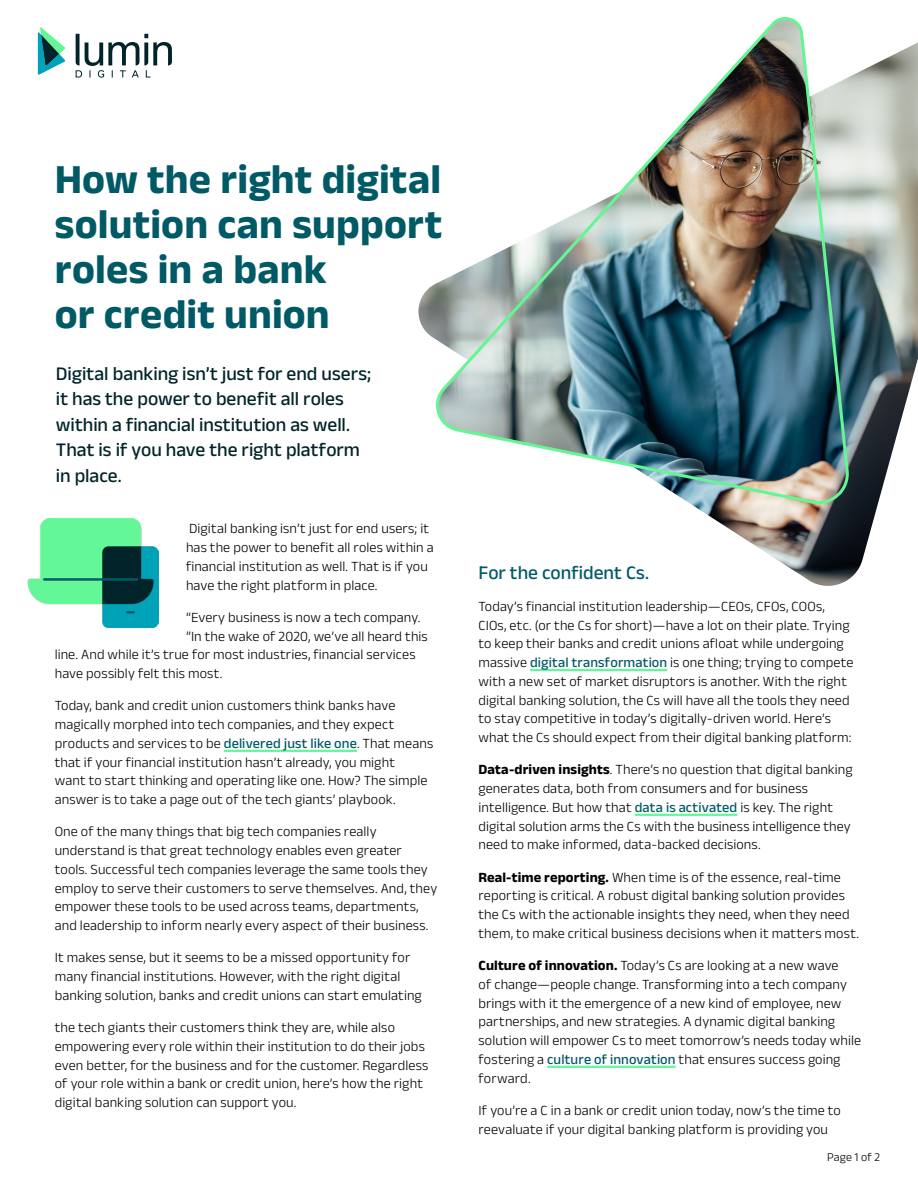
<style>
.page{position:relative;width:918px;height:1188px;background:#fff}
.page>*{position:absolute;margin:0;border:0;box-sizing:border-box;transform-origin:0 0}
.t1{font:700 42px/45px "Anek Latin";letter-spacing:.005em;color:#005a66;text-align:justify}
.t2{font:500 19.5px/25.5px "Anek Latin";color:#002429}
.Lumin_body{font:500 19.5px "Anek Latin";color:#005a66}
.Lumin_body-2{font:300 14.25px/18.8px "Anek Latin";letter-spacing:.01em;color:#000}
.t3{font:300 12px "Anek Latin";letter-spacing:.015em;color:#000}
.s1{font-weight:500;color:#005a66}
.s2{font-weight:700}
</style>
<div class="page">
<svg style="left:76px;top:34px;width:96px;height:44px"></svg>
<svg style="left:38px;top:27px;width:27px;height:48px"></svg>
<hr style="left:224px;top:750px;width:133px;height:2px;background:#64f797">
<hr style="left:530px;top:669px;width:137px;height:2px;background:#64f797">
<hr style="left:635px;top:814px;width:102px;height:2px;background:#64f797">
<hr style="left:547px;top:1066px;width:129px;height:2px;background:#64f797">
<img style="left:418px;top:42px;width:500px;height:544px">
<img style="left:431px;top:17px;width:422px;height:489px">
<img style="left:27px;top:518px;width:132px;height:110px">
<p class="t1" style="left:55px;top:155px;width:389px">How the right digital solution can support roles in a bank</p>
<p class="t1" style="left:55px;top:290px;width:277px">or credit union</p>
<p class="t2" style="left:56px;top:359px;width:317px">Digital banking isn’t just for end users; it has the power to benefit all roles within a financial institution as well.<br>That is if you have the right platform in place.</p>
<p class="Lumin_body-2" style="left:186px;top:519px;width:249px">Digital banking isn’t just for end users; it has the power to benefit all roles within a financial institution as well. That is if you have the right platform in place.</p>
<p class="Lumin_body-2" style="left:186px;top:607px;width:236px">“Every business is now a tech company.</p>
<p class="Lumin_body-2" style="left:186px;top:626px;width:243px">”In the wake of 2020, we’ve all heard this</p>
<p class="Lumin_body-2" style="left:55px;top:645px;width:362px">line. And while it’s true for most industries, financial services</p>
<p class="Lumin_body-2" style="left:55px;top:663px;width:169px">have possibly felt this most.</p>
<p class="Lumin_body-2" style="left:55px;top:696px;width:380px">Today, bank and credit union customers think banks have magically morphed into tech companies, and they expect products and services to be <span class="s1">delivered just like one</span>. That means that if your financial institution hasn’t already, you might<br>want to start thinking and operating like one. How? The simple answer is to take a page out of the tech giants’ playbook.</p>
<p class="Lumin_body-2" style="left:55px;top:822px;width:384px">One of the many things that big tech companies really understand is that great technology enables even greater tools. Successful tech companies leverage the same tools they employ to serve their customers to serve themselves. And, they empower these tools to be used across teams, departments, and leadership to inform nearly every aspect of their business.</p>
<p class="Lumin_body-2" style="left:55px;top:948px;width:369px">It makes sense, but it seems to be a missed opportunity for many financial institutions. However, with the right digital banking solution, banks and credit unions can start emulating</p>
<p class="Lumin_body-2" style="left:55px;top:1017px;width:375px">the tech giants their customers think they are, while also empowering every role within their institution to do their jobs even better, for the business and for the customer. Regardless of your role within a bank or credit union, here’s how the right digital banking solution can support you.</p>
<p class="Lumin_body" style="left:478px;top:559px;width:172px">For the confident Cs.</p>
<p class="Lumin_body-2" style="left:478px;top:596px;width:377px">Today’s financial institution leadership—CEOs, CFOs, COOs, CIOs, etc. (or the Cs for short)—have a lot on their plate. Trying to keep their banks and credit unions afloat while undergoing massive <span class="s1">digital transformation</span> is one thing; trying to compete with a new set of market disruptors is another. With the right digital banking solution, the Cs will have all the tools they need to stay competitive in today’s digitally-driven world. Here’s what the Cs should expect from their digital banking platform:</p>
<p class="Lumin_body-2" style="left:478px;top:759px;width:376px"><span class="s2">Data-driven insights</span>. There’s no question that digital banking generates data, both from consumers and for business intelligence. But how that <span class="s1">data is activated</span> is key. The right digital solution arms the Cs with the business intelligence they need to make informed, data-backed decisions.</p>
<p class="Lumin_body-2" style="left:478px;top:867px;width:382px"><span class="s2">Real-time reporting.</span> When time is of the essence, real-time reporting is critical. A robust digital banking solution provides the Cs with the actionable insights they need, when they need them, to make critical business decisions when it matters most.</p>
<p class="Lumin_body-2" style="left:478px;top:955px;width:384px"><span class="s2">Culture of innovation.</span> Today’s Cs are looking at a new wave<br>of change—people change. Transforming into a tech company brings with it the emergence of a new kind of employee, new partnerships, and new strategies. A dynamic digital banking solution will empower Cs to meet tomorrow’s needs today while fostering a <span class="s1">culture of innovation</span> that ensures success going forward.</p>
<p class="Lumin_body-2" style="left:478px;top:1100px;width:364px">If you’re a C in a bank or credit union today, now’s the time to reevaluate if your digital banking platform is providing you</p>
<p class="t3" style="left:827px;top:1149px;width:55px">Page 1 of 2</p>
</div>
